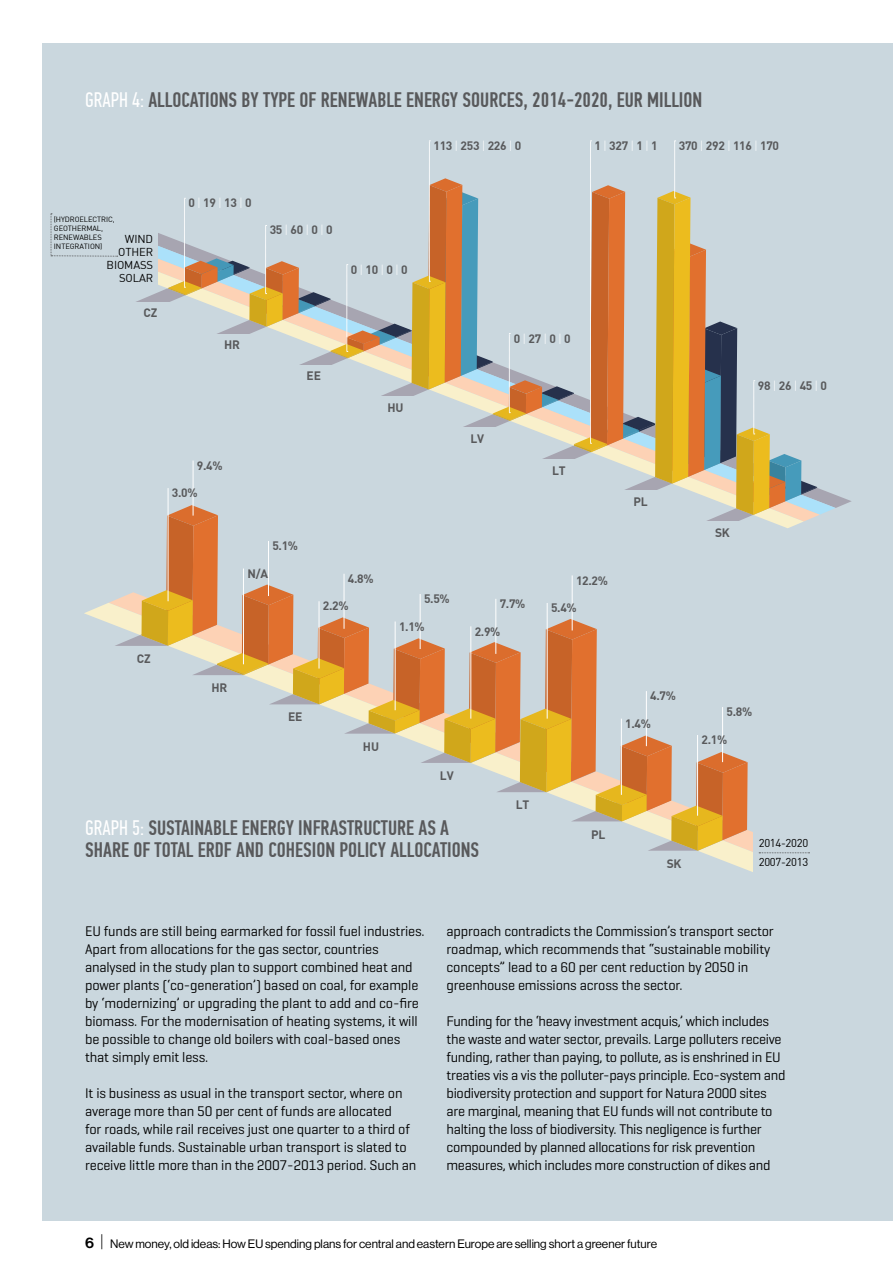
<style>
.page{position:relative;width:893px;height:1263px;background:#fff}
.page>*{position:absolute;margin:0;border:0;box-sizing:border-box;transform-origin:0 0}
.t1{font:500 21px/21.8px "PF Din Text Comp Pro";color:#58595b}
.t2{font:14.25px/18px "Geogrotesque";letter-spacing:-.01em;color:#000}
.t3{font:700 12px "DIN Pro";letter-spacing:-.025em;color:#58595b}
.t4{font:12px "Haas Grot Disp 55 Roman";color:#000}
.t5{font:11.25px/12.9px "DIN Pro";letter-spacing:-.01em;color:#000}
.t6{font:7.5px/9px "DIN Pro";letter-spacing:-.01em;color:#000}
.s1{font-weight:400;color:#fff}
.s2{font-weight:300;color:#fff}
.s3{font-family:"Haas Grot Disp 65";font-weight:500;font-size:15px}
.s4{font-family:"Akko Pro";font-weight:300;font-size:15px}
</style>
<div class="page">
<div style="left:43px;top:43px;width:850px;height:1177px;background:#cad7de"></div>
<svg style="left:51px;top:141px;width:766px;height:712px"></svg>
<h1 class="t1" style="left:85px;top:89px;width:619px"><span class="s1">GRAPH 4:</span> ALLOCATIONS BY TYPE OF RENEWABLE ENERGY SOURCES, 2014-2020, EUR MILLION</h1>
<p class="t3" style="left:433px;top:138px;width:89px">113 <span class="s2">|</span> 253 <span class="s2">|</span> 226 <span class="s2">|</span> 0</p>
<p class="t3" style="left:679px;top:138px;width:102px">370 <span class="s2">|</span> 292 <span class="s2">|</span> 116 <span class="s2">|</span> 170</p>
<p class="t3" style="left:595px;top:138px;width:65px">1 <span class="s2">|</span> 327 <span class="s2">|</span> 1 <span class="s2">|</span> 1</p>
<p class="t6" style="left:54px;top:215px;width:62px">(HYDROELECTRIC,<br>GEOTHERMAL,<br>RENEWABLES<br>INTEGRATION)</p>
<p class="t5" style="left:107px;top:233px;width:48px;text-align:right">WIND<br>OTHER<br>BIOMASS</p>
<p class="t5" style="left:119px;top:271px;width:36px">SOLAR</p>
<p class="t3" style="left:143px;top:305px;width:15px">CZ</p>
<p class="t3" style="left:189px;top:195px;width:65px">0 <span class="s2">|</span> 19 <span class="s2">|</span> 13 <span class="s2">|</span> 0</p>
<p class="t3" style="left:270px;top:222px;width:65px">35 <span class="s2">|</span> 60 <span class="s2">|</span> 0 <span class="s2">|</span> 0</p>
<p class="t3" style="left:351px;top:261px;width:58px">0 <span class="s2">|</span> 10 <span class="s2">|</span> 0 <span class="s2">|</span> 0</p>
<p class="t3" style="left:224px;top:337px;width:17px">HR</p>
<p class="t3" style="left:307px;top:368px;width:16px">EE</p>
<p class="t3" style="left:387px;top:399px;width:18px">HU</p>
<p class="t3" style="left:137px;top:650px;width:15px">CZ</p>
<p class="t3" style="left:197px;top:457px;width:27px">9.4%</p>
<p class="t3" style="left:172px;top:485px;width:27px">3.0%</p>
<p class="t3" style="left:272px;top:538px;width:27px">5.1%</p>
<p class="t3" style="left:247px;top:565px;width:22px">N/A</p>
<p class="t3" style="left:348px;top:571px;width:27px">4.8%</p>
<p class="t3" style="left:323px;top:598px;width:27px">2.2%</p>
<p class="t3" style="left:211px;top:679px;width:17px">HR</p>
<p class="t3" style="left:288px;top:709px;width:16px">EE</p>
<p class="t3" style="left:363px;top:738px;width:18px">HU</p>
<p class="t3" style="left:424px;top:591px;width:27px">5.5%</p>
<p class="t3" style="left:399px;top:618px;width:27px">1.1%</p>
<p class="t3" style="left:440px;top:768px;width:15px">LV</p>
<p class="t3" style="left:514px;top:330px;width:58px">0 <span class="s2">|</span> 27 <span class="s2">|</span> 0 <span class="s2">|</span> 0</p>
<p class="t3" style="left:470px;top:431px;width:15px">LV</p>
<p class="t3" style="left:552px;top:462px;width:15px">LT</p>
<p class="t3" style="left:500px;top:596px;width:27px">7.7%</p>
<p class="t3" style="left:576px;top:572px;width:33px">12.2%</p>
<p class="t3" style="left:551px;top:600px;width:27px">5.4%</p>
<p class="t3" style="left:475px;top:623px;width:27px">2.9%</p>
<p class="t3" style="left:516px;top:797px;width:15px">LT</p>
<p class="t3" style="left:634px;top:494px;width:16px">PL</p>
<p class="t3" style="left:650px;top:688px;width:27px">4.7%</p>
<p class="t3" style="left:625px;top:715px;width:27px">1.4%</p>
<p class="t3" style="left:758px;top:377px;width:71px">98 <span class="s2">|</span> 26 <span class="s2">|</span> 45 <span class="s2">|</span> 0</p>
<p class="t3" style="left:715px;top:525px;width:16px">SK</p>
<p class="t3" style="left:726px;top:704px;width:27px">5.8%</p>
<p class="t3" style="left:701px;top:732px;width:27px">2.1%</p>
<h1 class="t1" style="left:85px;top:817px;width:396px"><span class="s1">GRAPH 5:</span> SUSTAINABLE ENERGY INFRASTRUCTURE AS A<br>SHARE OF TOTAL ERDF AND COHESION POLICY ALLOCATIONS</h1>
<p class="t3" style="left:591px;top:826px;width:16px">PL</p>
<p class="t3" style="left:667px;top:856px;width:16px">SK</p>
<p class="t5" style="left:759px;top:833px;width:51px;line-height:19.2px">2014-2020<br>2007-2013</p>
<p class="t2" style="left:85px;top:922px;width:341px">EU funds are still being earmarked for fossil fuel industries.<br>Apart from allocations for the gas sector, countries analysed in the study plan to support combined heat and power plants (‘co-generation’) based on coal, for example by ‘modernizing’ or upgrading the plant to add and co-fire biomass. For the modernisation of heating systems, it will be possible to change old boilers with coal-based ones that simply emit less.</p>
<p class="t2" style="left:85px;top:1084px;width:333px">It is business as usual in the transport sector, where on average more than 50 per cent of funds are allocated<br>for roads, while rail receives just one quarter to a third of available funds. Sustainable urban transport is slated to receive little more than in the 2007-2013 period. Such an</p>
<p class="t2" style="left:446px;top:922px;width:329px">approach contradicts the Commission’s transport sector roadmap, which recommends that “sustainable mobility concepts” lead to a 60 per cent reduction by 2050 in greenhouse emissions across the sector.</p>
<p class="t2" style="left:446px;top:1012px;width:341px">Funding for the ‘heavy investment acquis,’ which includes the waste and water sector, prevails. Large polluters receive funding, rather than paying, to pollute, as is enshrined in EU treaties vis a vis the polluter-pays principle. Eco-system and biodiversity protection and support for Natura 2000 sites are marginal, meaning that EU funds will not contribute to halting the loss of biodiversity. This negligence is further compounded by planned allocations for risk prevention measures, which includes more construction of dikes and</p>
<p class="t4" style="left:85px;top:1237px;width:573px"><span class="s3">6</span> <span class="s4">|</span> New money, old ideas: How EU spending plans for central and eastern Europe are selling short a greener future</p>
</div>
